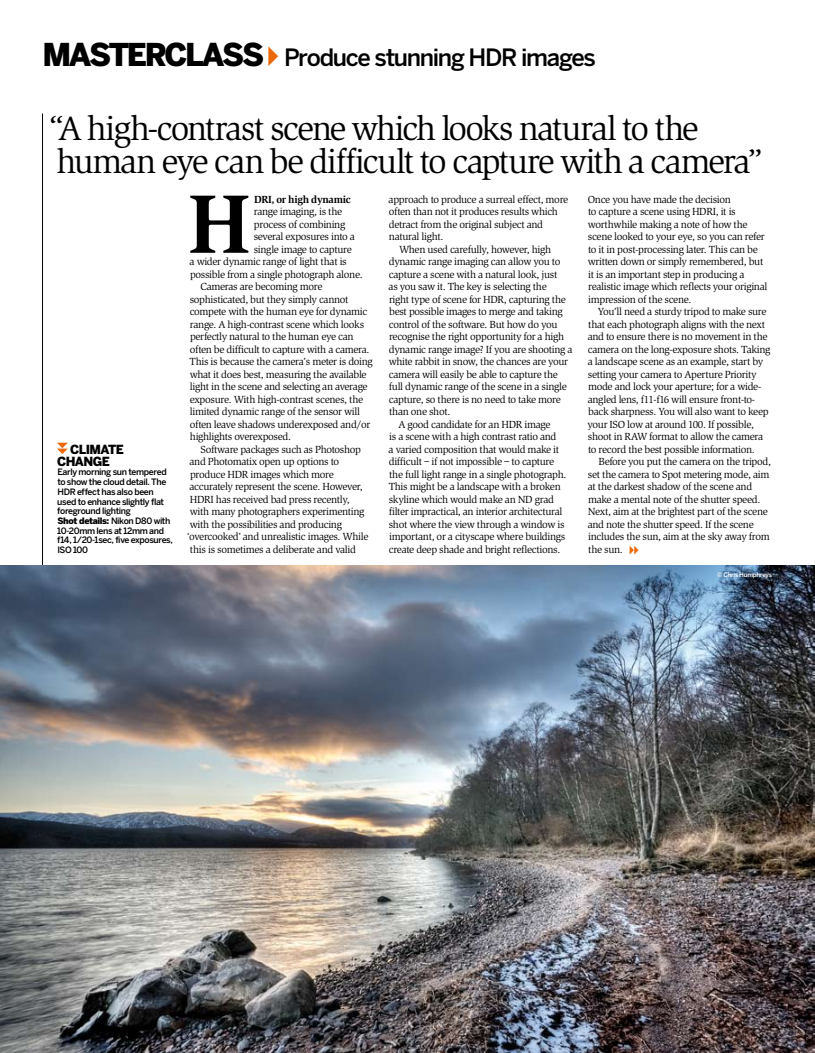
<style>
.page{position:relative;width:815px;height:1053px;background:#fff}
.page>*{position:absolute;margin:0;border:0;box-sizing:border-box;transform-origin:0 0}
.t1{font:700 85.62px "Slimbach ITC";color:#000}
.t2{font:35px/33.8px "Slimbach ITC";letter-spacing:-.05em;color:#000}
.t3{font:500 23.75px "Benton Sans";letter-spacing:-.055em;color:#000}
.t4{font:900 12.5px/11.9px "Benton Sans";letter-spacing:-.045em;color:#000}
.t5{font:10.62px/12.5px "Slimbach ITC";letter-spacing:-.03em;color:#000}
.t6{font:700 10.62px "Slimbach ITC";letter-spacing:-.03em;color:#000}
.t7{font:500 8.75px/9.8px "Benton Sans";letter-spacing:-.04em;color:#000;text-align:justify}
.t8{font:500 6.25px "Benton Sans";letter-spacing:-.04em;color:#fff}
.s1{font-weight:900;font-size:31.25px}
.s2{color:#eb690a}
.s3{font-weight:900}
</style>
<div class="page">
<hr style="left:42px;top:113px;width:1px;height:877px;background:#000">
<img style="left:0;top:565px;width:815px;height:487px">
<svg style="left:57px;top:442px;width:11px;height:12px"></svg>
<h3 class="t3" style="left:43px;top:44px;width:443px"><span class="s1">MASTERCLASS</span><span class="s2">✔</span>Produce stunning HDR</h3>
<h3 class="t3" style="left:521px;top:44px;width:77px">images</h3>
<h2 class="t2" style="left:49px;top:112px;width:715px">“A high-contrast scene which looks natural to the human eye can be difficult to capture with a camera”</h2>
<p class="t4" style="left:57px;top:443px;width:68px;text-indent:13px">CLIMATE<br>CHANGE</p>
<p class="t7" style="left:57px;top:467px;width:111px">Early morning sun tempered to show the cloud detail. The HDR</p>
<p class="t7" style="left:57px;top:487px;width:117px;text-align:left;text-indent:20px">effect has also been used to enhance slightly flat foreground lighting<br><span class="s3">SHOT DETAILS:</span> Nikon D80 with<br>10-20mm lens at 12mm and f14, 1/20-1sec, five exposures,<br>ISO 100</p>
<h1 class="t1" style="left:188px;top:176px;width:64px">H</h1>
<p class="t6" style="left:254px;top:193px;width:98px">DRI, or high dynamic</p>
<p class="t5" style="left:254px;top:206px;width:90px">range imaging, is the</p>
<p class="t5" style="left:254px;top:218px;width:93px">process of combining</p>
<p class="t5" style="left:254px;top:231px;width:103px">several exposures into a</p>
<p class="t5" style="left:254px;top:243px;width:100px">single image to capture</p>
<p class="t5" style="left:190px;top:256px;width:159px">a wider dynamic range of light that is</p>
<p class="t5" style="left:190px;top:268px;width:174px">possible from a single photograph alone.</p>
<p class="t5" style="left:200px;top:281px;width:124px">Cameras are becoming more</p>
<p class="t5" style="left:190px;top:293px;width:160px">sophisticated, but they simply cannot</p>
<p class="t5" style="left:190px;top:306px;width:179px">compete with the human eye for dynamic</p>
<p class="t5" style="left:190px;top:318px;width:176px">range. A high-contrast scene which looks</p>
<p class="t5" style="left:190px;top:331px;width:165px">perfectly natural to the human eye can</p>
<p class="t5" style="left:190px;top:343px;width:181px">often be difficult to capture with a camera.</p>
<p class="t5" style="left:190px;top:356px;width:185px">This is because the camera’s meter is doing</p>
<p class="t5" style="left:190px;top:368px;width:179px">what it does best, measuring the available</p>
<p class="t5" style="left:190px;top:381px;width:179px">light in the scene and selecting an average</p>
<p class="t5" style="left:190px;top:393px;width:175px">exposure. With high-contrast scenes, the</p>
<p class="t5" style="left:190px;top:406px;width:172px">limited dynamic range of the sensor will</p>
<p class="t5" style="left:190px;top:418px;width:182px">often leave shadows underexposed and/or</p>
<p class="t5" style="left:190px;top:431px;width:103px">highlights overexposed.</p>
<p class="t5" style="left:201px;top:443px;width:162px">Software packages such as Photoshop</p>
<p class="t5" style="left:190px;top:456px;width:151px">and Photomatix open up options to</p>
<p class="t5" style="left:190px;top:468px;width:145px">produce HDR images which more</p>
<p class="t5" style="left:190px;top:481px;width:175px">accurately represent the scene. However,</p>
<p class="t5" style="left:190px;top:493px;width:162px">HDRI has received bad press recently,</p>
<p class="t5" style="left:190px;top:506px;width:176px">with many photographers experimenting</p>
<p class="t5" style="left:190px;top:518px;width:154px">with the possibilities and producing</p>
<p class="t5" style="left:187px;top:531px;width:183px">‘overcooked’ and unrealistic images. While</p>
<p class="t5" style="left:190px;top:543px;width:168px">this is sometimes a deliberate and valid</p>
<p class="t5" style="left:389px;top:193px;width:181px">approach to produce a surreal effect, more</p>
<p class="t5" style="left:389px;top:206px;width:171px">often than not it produces results which</p>
<p class="t5" style="left:389px;top:218px;width:156px">detract from the original subject and</p>
<p class="t5" style="left:389px;top:231px;width:56px">natural light.</p>
<p class="t5" style="left:399px;top:243px;width:154px">When used carefully, however, high</p>
<p class="t5" style="left:389px;top:256px;width:173px">dynamic range imaging can allow you to</p>
<p class="t5" style="left:389px;top:268px;width:170px">capture a scene with a natural look, just</p>
<p class="t5" style="left:389px;top:281px;width:160px">as you saw it. The key is selecting the</p>
<p class="t5" style="left:389px;top:293px;width:178px">right type of scene for HDR, capturing the</p>
<p class="t5" style="left:389px;top:306px;width:175px">best possible images to merge and taking</p>
<p class="t5" style="left:389px;top:318px;width:170px">control of the software. But how do you</p>
<p class="t5" style="left:389px;top:331px;width:177px">recognise the right opportunity for a high</p>
<p class="t5" style="left:389px;top:343px;width:185px">dynamic range image? If you are shooting a</p>
<p class="t5" style="left:389px;top:356px;width:181px">white rabbit in snow, the chances are your</p>
<p class="t5" style="left:389px;top:368px;width:171px">camera will easily be able to capture the</p>
<p class="t5" style="left:389px;top:381px;width:180px">full dynamic range of the scene in a single</p>
<p class="t5" style="left:389px;top:393px;width:174px">capture, so there is no need to take more</p>
<p class="t5" style="left:389px;top:406px;width:63px">than one shot.</p>
<p class="t5" style="left:399px;top:418px;width:153px">A good candidate for an HDR image</p>
<p class="t5" style="left:389px;top:431px;width:169px">is a scene with a high contrast ratio and</p>
<p class="t5" style="left:389px;top:443px;width:172px">a varied composition that would make it</p>
<p class="t5" style="left:389px;top:456px;width:167px">difficult – if not impossible – to capture</p>
<p class="t5" style="left:389px;top:468px;width:179px">the full light range in a single photograph.</p>
<p class="t5" style="left:389px;top:481px;width:174px">This might be a landscape with a broken</p>
<p class="t5" style="left:389px;top:493px;width:167px">skyline which would make an ND grad</p>
<p class="t5" style="left:389px;top:506px;width:175px">filter impractical, an interior architectural</p>
<p class="t5" style="left:389px;top:518px;width:177px">shot where the view through a window is</p>
<p class="t5" style="left:389px;top:531px;width:178px">important, or a cityscape where buildings</p>
<p class="t5" style="left:389px;top:543px;width:173px">create deep shade and bright reflections.</p>
<p class="t5" style="left:588px;top:193px;width:181px">Once you have made the decision<br>to capture a scene using HDRI, it is worthwhile making a note of how the scene looked to your eye, so you can refer to it in post-processing later. This can be written down or simply remembered, but it is an important step in producing a realistic image which reflects your original impression of the scene.</p>
<p class="t5" style="left:588px;top:306px;width:184px;text-indent:10px">You’ll need a sturdy tripod to make sure that each photograph aligns with the next and to ensure there is no movement in the camera on the long-exposure shots. Taking a landscape scene as an example, start by setting your camera to Aperture Priority mode and lock your aperture; for a wide&shy;angled lens, f11-f16 will ensure front-to&shy;back sharpness. You will also want to keep your ISO low at around 100. If possible, shoot in RAW format to allow the camera to record the best possible information.</p>
<p class="t5" style="left:588px;top:456px;width:185px;text-indent:11px">Before you put the camera on the tripod, set the camera to Spot metering mode, aim at the darkest shadow of the scene and make a mental note of the shutter speed.<br>Next, aim at the brightest part of the scene and note the shutter speed. If the scene includes the sun, aim at the sky away from the sun.</p>
<p class="t8" style="left:717px;top:571px;width:56px">© Chris H umphreys</p>
</div>
